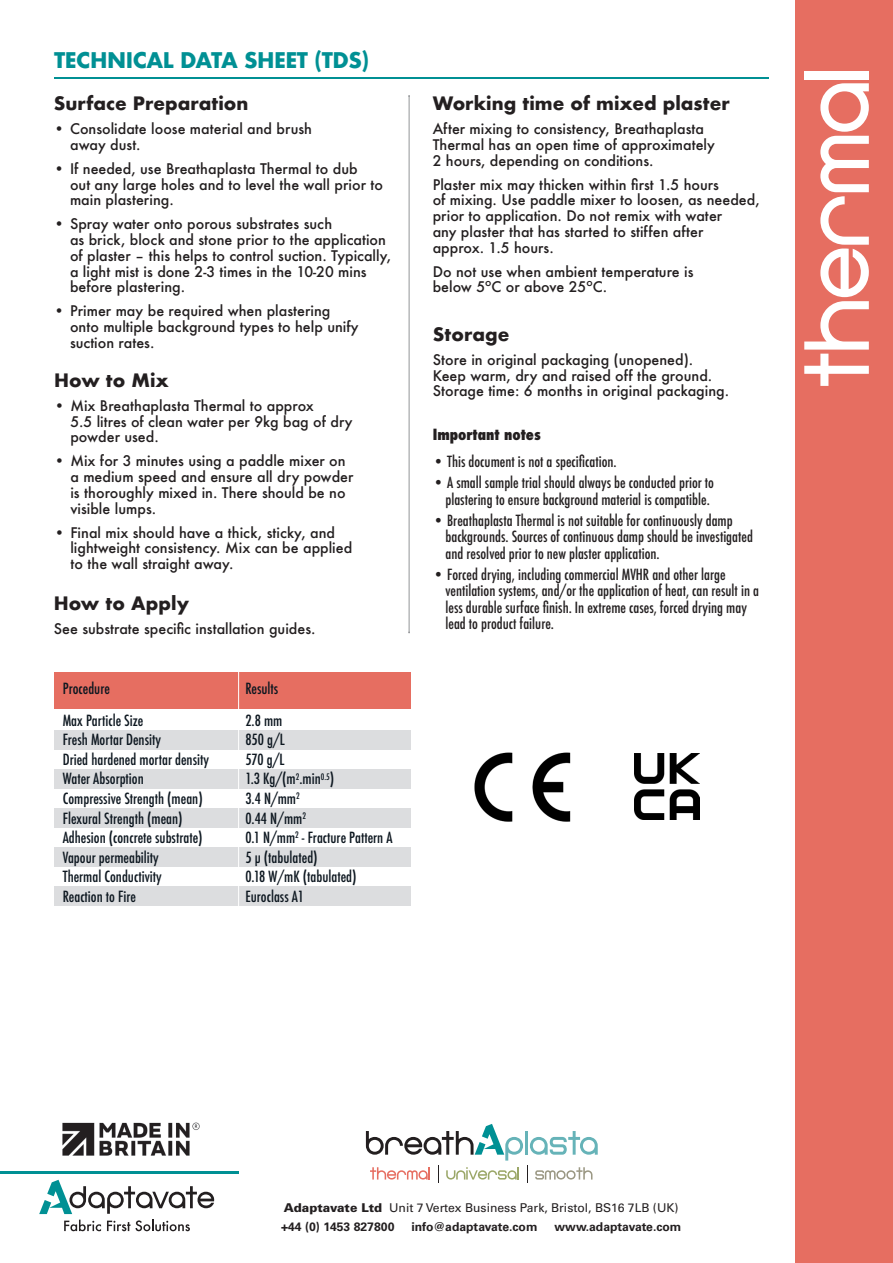
<style>
.page{position:relative;width:893px;height:1263px;background:#fff}
.page>*{position:absolute;margin:0;border:0;box-sizing:border-box;transform-origin:0 0}
.t1{font:700 21px "Futura";letter-spacing:-.025em;color:#009094}
.X-Head{font:700 18px "Futura";color:#231f20}
.Table{font:500 condensed 15px "Futura";color:#0d1720}
.Data_Text_Indent{font:500 condensed 15px/16.5px "Futura";color:#231f20}
.Data_Text{font:500 condensed 15px "Futura";color:#231f20}
.Data_Text-2{font:800 condensed 15px "Futura";color:#231f20}
.Body_Text{font:500 14.25px/15.8px "Futura";color:#231f20}
.Body_Text_Indent{font:500 14.25px/15.8px "Futura";color:#231f20}
.t2{font:12.15px/18.9px "Univers LT Std";color:#231f20}
.t3{font:700 12.15px "Univers LT Std";color:#231f20}
.s1{font-weight:900}
.s2{font-weight:700}
</style>
<div class="page">
<div style="left:796px;top:0;width:97px;height:1263px;background:#e66e61"></div>
<svg style="left:366px;top:1124px;width:232px;height:59px"></svg>
<hr style="left:54px;top:77px;width:714px;height:1px;background:#009094">
<hr style="left:409px;top:96px;width:1px;height:536px;background:#939598">
<svg style="left:804px;top:83px;width:65px;height:303px"></svg>
<div style="left:804px;top:71px;width:65px;height:8px;background:#fff"></div>
<hr style="left:0;top:1171px;width:238px;height:2px;background:#009094">
<svg style="left:39px;top:1180px;width:175px;height:51px"></svg>
<div style="left:54px;top:672px;width:356px;height:37px;background:#e66e61"></div>
<div style="left:54px;top:730px;width:356px;height:20px;background:#dcdddf"></div>
<div style="left:54px;top:769px;width:356px;height:20px;background:#dcdddf"></div>
<div style="left:54px;top:808px;width:356px;height:19px;background:#dcdddf"></div>
<div style="left:54px;top:847px;width:356px;height:20px;background:#dcdddf"></div>
<div style="left:54px;top:886px;width:356px;height:20px;background:#dcdddf"></div>
<img style="left:62px;top:1122px;width:138px;height:34px">
<img style="left:474px;top:752px;width:97px;height:70px">
<img style="left:634px;top:754px;width:66px;height:65px">
<hr style="left:238px;top:672px;width:1px;height:239px;background:#fff">
<p class="t1" style="left:54px;top:45px;width:317px">TECHNICAL DATA SHEET (TDS)</p>
<p class="X-Head" style="left:54px;top:90px;width:196px">Surface Preparation</p>
<p class="Body_Text" style="left:54px;top:121px;width:260px">• Consolidate loose material and brush</p>
<p class="Body_Text_Indent" style="left:70px;top:136px;width:72px">away dust.</p>
<p class="Body_Text" style="left:54px;top:160px;width:305px">• If needed, use Breathaplasta Thermal to dub</p>
<p class="Body_Text_Indent" style="left:70px;top:176px;width:314px">out any large holes and to level the wall prior to main plastering.</p>
<p class="Body_Text" style="left:54px;top:216px;width:280px">• Spray water onto porous substrates such</p>
<p class="Body_Text_Indent" style="left:70px;top:232px;width:323px">as brick, block and stone prior to the application of plaster – this helps to control suction. Typically, a light mist is done 2-3 times in the 10-20 mins before plastering.</p>
<p class="Body_Text" style="left:54px;top:303px;width:278px">• Primer may be required when plastering</p>
<p class="Body_Text_Indent" style="left:70px;top:319px;width:290px">onto multiple background types to help unify suction rates.</p>
<p class="X-Head" style="left:54px;top:367px;width:116px">How to Mix</p>
<p class="Body_Text" style="left:54px;top:398px;width:261px">• Mix Breathaplasta Thermal to approx</p>
<p class="Body_Text_Indent" style="left:70px;top:413px;width:284px">5.5 litres of clean water per 9kg bag of dry powder used.</p>
<p class="Body_Text" style="left:54px;top:453px;width:293px">• Mix for 3 minutes using a paddle mixer on</p>
<p class="Body_Text_Indent" style="left:70px;top:469px;width:285px">a medium speed and ensure all dry powder is thoroughly mixed in. There should be no visible lumps.</p>
<p class="Body_Text" style="left:54px;top:524px;width:282px">• Final mix should have a thick, sticky, and</p>
<p class="Body_Text_Indent" style="left:70px;top:540px;width:283px">lightweight consistency. Mix can be applied to the wall straight away.</p>
<p class="X-Head" style="left:54px;top:590px;width:137px">How to Apply</p>
<p class="Body_Text" style="left:54px;top:620px;width:263px">See substrate specific installation guides.</p>
<p class="Table" style="left:63px;top:679px;width:49px">Procedure</p>
<p class="Table" style="left:245px;top:679px;width:34px">Results</p>
<p class="Table" style="left:63px;top:711px;width:82px">Max Particle Size</p>
<p class="Table" style="left:245px;top:711px;width:38px">2.8 mm</p>
<p class="Table" style="left:63px;top:730px;width:100px">Fresh Mortar Density</p>
<p class="Table" style="left:245px;top:730px;width:41px">850 g/L</p>
<p class="Table" style="left:63px;top:750px;width:148px">Dried hardened mortar density</p>
<p class="Table" style="left:245px;top:750px;width:41px">570 g/L</p>
<p class="Table" style="left:63px;top:769px;width:83px">Water Absorption</p>
<p class="Table" style="left:245px;top:769px;width:90px">1.3 Kg/(m<sup>2</sup>.min<sup>0.5</sup>)</p>
<p class="Table" style="left:63px;top:789px;width:141px">Compressive Strength (mean)</p>
<p class="Table" style="left:245px;top:789px;width:56px">3.4 N/mm<sup>2</sup></p>
<p class="Table" style="left:63px;top:808px;width:121px">Flexural Strength (mean)</p>
<p class="Table" style="left:245px;top:808px;width:62px">0.44 N/mm<sup>2</sup></p>
<p class="Table" style="left:63px;top:828px;width:141px">Adhesion (concrete substrate)</p>
<p class="Table" style="left:245px;top:828px;width:149px">0.1 N/mm<sup>2</sup> - Fracture Pattern A</p>
<p class="Table" style="left:63px;top:847px;width:97px">Vapour permeability</p>
<p class="Table" style="left:245px;top:847px;width:74px">5 μ (tabulated)</p>
<p class="Table" style="left:63px;top:867px;width:100px">Thermal Conductivity</p>
<p class="Table" style="left:245px;top:867px;width:113px">0.18 W/mK (tabulated)</p>
<p class="Table" style="left:63px;top:886px;width:75px">Reaction to Fire</p>
<p class="Table" style="left:245px;top:886px;width:60px">Euroclass A1</p>
<p class="X-Head" style="left:433px;top:90px;width:299px">Working time of mixed plaster</p>
<p class="Body_Text" style="left:433px;top:121px;width:273px">After mixing to consistency, Breathaplasta</p>
<p class="Body_Text" style="left:433px;top:136px;width:284px">Thermal has an open time of approximately<br>2 hours, depending on conditions.</p>
<p class="Body_Text" style="left:433px;top:176px;width:288px">Plaster mix may thicken within first 1.5 hours</p>
<p class="Body_Text" style="left:433px;top:192px;width:329px">of mixing. Use paddle mixer to loosen, as needed, prior to application. Do not remix with water</p>
<p class="Body_Text" style="left:433px;top:223px;width:272px">any plaster that has started to stiffen after</p>
<p class="Body_Text" style="left:433px;top:239px;width:123px">approx. 1.5 hours.</p>
<p class="Body_Text" style="left:433px;top:263px;width:262px">Do not use when ambient temperature is</p>
<p class="Body_Text" style="left:433px;top:279px;width:176px">below 5<sup>o</sup>C or above 25<sup>o</sup>C.</p>
<p class="X-Head" style="left:433px;top:321px;width:78px">Storage</p>
<p class="Body_Text" style="left:433px;top:351px;width:262px">Store in original packaging (unopened).</p>
<p class="Body_Text" style="left:433px;top:367px;width:298px">Keep warm, dry and raised off the ground.<br>Storage time: 6 months in original packaging.</p>
<p class="Data_Text-2" style="left:433px;top:424px;width:110px">Important notes</p>
<p class="Data_Text" style="left:433px;top:452px;width:185px">• This document is not a specification.</p>
<p class="Data_Text" style="left:433px;top:473px;width:283px">• A small sample trial should always be conducted prior to</p>
<p class="Data_Text_Indent" style="left:445px;top:491px;width:266px">plastering to ensure background material is compatible.</p>
<p class="Data_Text" style="left:433px;top:511px;width:301px">• Breathaplasta Thermal is not suitable for continuously damp</p>
<p class="Data_Text_Indent" style="left:445px;top:528px;width:309px">backgrounds. Sources of continuous damp should be investigated and resolved prior to new plaster application.</p>
<p class="Data_Text" style="left:433px;top:565px;width:294px">• Forced drying, including commercial MVHR and other large</p>
<p class="Data_Text_Indent" style="left:445px;top:582px;width:315px">ventilation systems, and/or the application of heat, can result in a less durable surface finish. In extreme cases, forced drying may lead to product failure.</p>
<p class="t2" style="left:281px;top:1198px;width:399px"><span class="s1">Adaptavate Ltd</span> Unit 7 Vertex Business Park, Bristol, BS16 7LB (UK) <span class="s2">+44 (0) 1453 827800</span></p>
<p class="t3" style="left:411px;top:1219px;width:128px">info@adaptavate.com</p>
<p class="t3" style="left:554px;top:1219px;width:129px">www.adaptavate.com</p>
</div>
